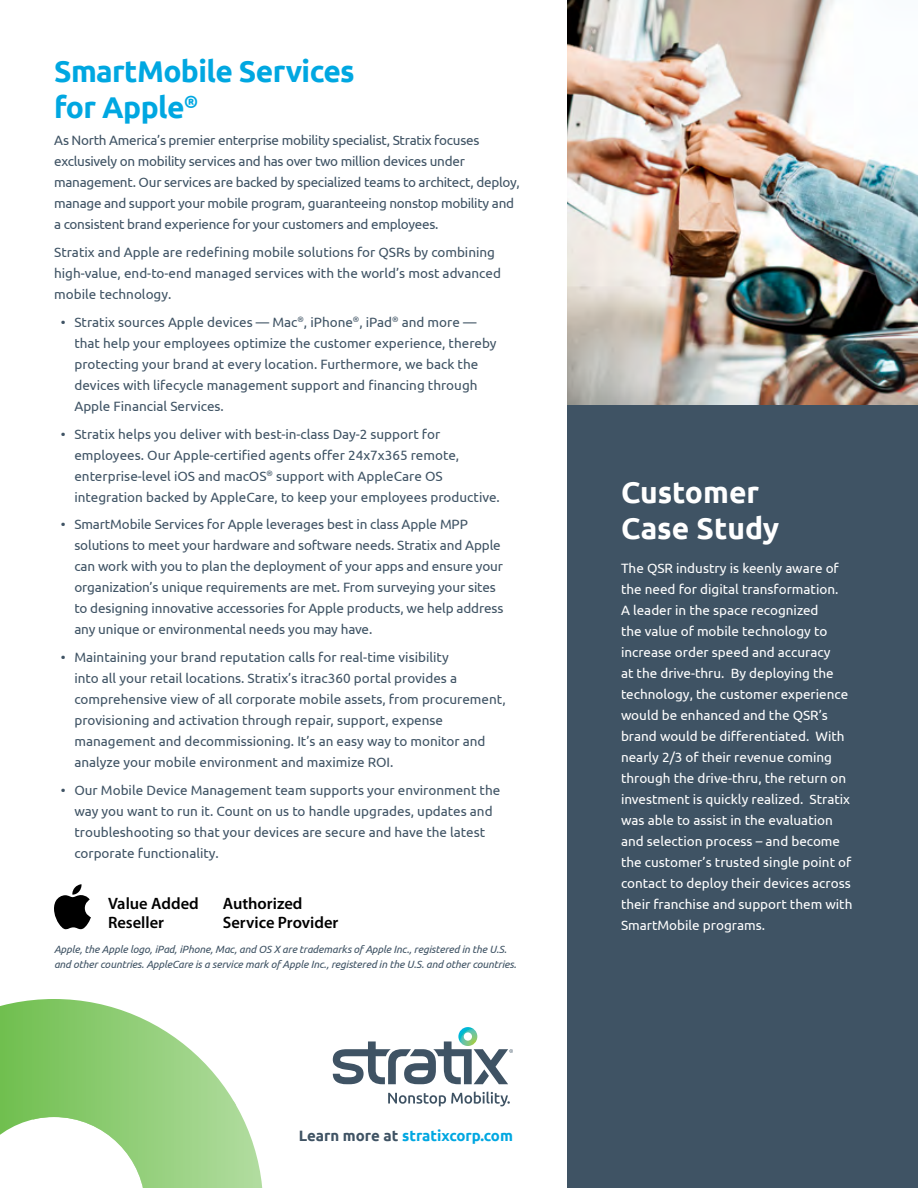
<style>
.page{position:relative;width:918px;height:1188px;background:#fff}
.page>*{position:absolute;margin:0;border:0;box-sizing:border-box;transform-origin:0 0}
.t1{font:700 30px/36px "Ubuntu";letter-spacing:-.02em;color:#00a7e1}
.t2{font:700 30px/36px "Ubuntu";color:#fff}
.t3{font:600 16.5px/19.5px "Myriad Pro";color:#000}
.t4{font:700 15px "Ubuntu";color:#00a7e1}
.t5{font:13.5px/21px "Ubuntu";color:#3f5364}
.t6{font:13.5px/21px "Ubuntu";color:#fff}
.t7{font:13.5px/21px "Ubuntu";letter-spacing:-.02em;color:#3f5364}
.t8{font:italic 10.5px/15px "Ubuntu";letter-spacing:-.01em;color:#3f5364}
.s1{color:#3f5364}
</style>
<div class="page">
<div style="left:567px;top:405px;width:351px;height:783px;background:#3f5364"></div>
<svg style="left:333px;top:1027px;width:180px;height:57px"></svg>
<svg style="left:388px;top:1092px;width:122px;height:14px"></svg>
<img style="left:567px;top:0;width:351px;height:405px">
<svg style="left:54px;top:884px;width:37px;height:45px"></svg>
<svg style="left:0;top:999px;width:263px;height:189px"></svg>
<svg style="left:3px;top:1027px;width:232px;height:161px"></svg>
<h1 class="t1" style="left:54px;top:52px;width:302px">SmartMobile Services for Apple<sup>®</sup></h1>
<p class="t7" style="left:54px;top:130px;width:467px">As North America’s premier enterprise mobility specialist, Stratix focuses exclusively on mobility services and has over two million devices under management. Our services are backed by specialized teams to architect, deploy, manage and support your mobile program, guaranteeing nonstop mobility and a consistent brand experience for your customers and employees.</p>
<p class="t5" style="left:54px;top:241px;width:448px">Stratix and Apple are redefining mobile solutions for QSRs by combining high-value, end-to-end managed services with the world’s most advanced mobile technology.</p>
<p class="t5" style="left:74px;top:311px;width:424px;text-indent:-14px">• Stratix sources Apple devices — Mac<sup>®</sup>, iPhone<sup>®</sup>, iPad<sup>®</sup> and more — that help your employees optimize the customer experience, thereby protecting your brand at every location. Furthermore, we back the devices with lifecycle management support and financing through Apple Financial Services.</p>
<p class="t5" style="left:74px;top:423px;width:427px;text-indent:-14px">• Stratix helps you deliver with best-in-class Day-2 support for employees. Our Apple-certified agents offer 24x7x365 remote, enterprise-level iOS and macOS<sup>®</sup> support with AppleCare OS integration backed by AppleCare, to keep your employees productive.</p>
<p class="t5" style="left:74px;top:514px;width:431px;text-indent:-14px">• SmartMobile Services for Apple leverages best in class Apple MPP solutions to meet your hardware and software needs. Stratix and Apple can work with you to plan the deployment of your apps and ensure your organization’s unique requirements are met. From surveying your sites to designing innovative accessories for Apple products, we help address any unique or environmental needs you may have.</p>
<p class="t5" style="left:74px;top:646px;width:433px;text-indent:-14px">• Maintaining your brand reputation calls for real-time visibility<br>into all your retail locations. Stratix’s itrac360 portal provides a comprehensive view of all corporate mobile assets, from procurement, provisioning and activation through repair, support, expense management and decommissioning. It’s an easy way to monitor and analyze your mobile environment and maximize ROI.</p>
<p class="t5" style="left:74px;top:779px;width:427px;text-indent:-14px">• Our Mobile Device Management team supports your environment the way you want to run it. Count on us to handle upgrades, updates and troubleshooting so that your devices are secure and have the latest corporate functionality.</p>
<p class="t3" style="left:108px;top:894px;width:92px">Value Added<br>Reseller</p>
<p class="t3" style="left:223px;top:894px;width:117px">Authorized<br>Service Provider</p>
<p class="t8" style="left:54px;top:942px;width:464px">Apple, the Apple logo, iPad, iPhone, Mac, and OS X are trademarks of Apple Inc., registered in the U.S. and other countries. AppleCare is a service mark of Apple Inc., registered in the U.S. and other countries.</p>
<p class="t4" style="left:299px;top:1127px;width:216px"><span class="s1">Learn more at</span> stratixcorp.com</p>
<h1 class="t2" style="left:621px;top:473px;width:160px">Customer<br>Case Study</h1>
<p class="t6" style="left:621px;top:557px;width:233px">The QSR industry is keenly aware of the need for digital transformation.<br>A leader in the space recognized<br>the value of mobile technology to increase order speed and accuracy<br>at the drive-thru. By deploying the technology, the customer experience would be enhanced and the QSR’s brand would be differentiated. With nearly 2/3 of their revenue coming through the drive-thru, the return on investment is quickly realized. Stratix was able to assist in the evaluation and selection process – and become the customer’s trusted single point of contact to deploy their devices across their franchise and support them with SmartMobile programs.</p>
</div>
